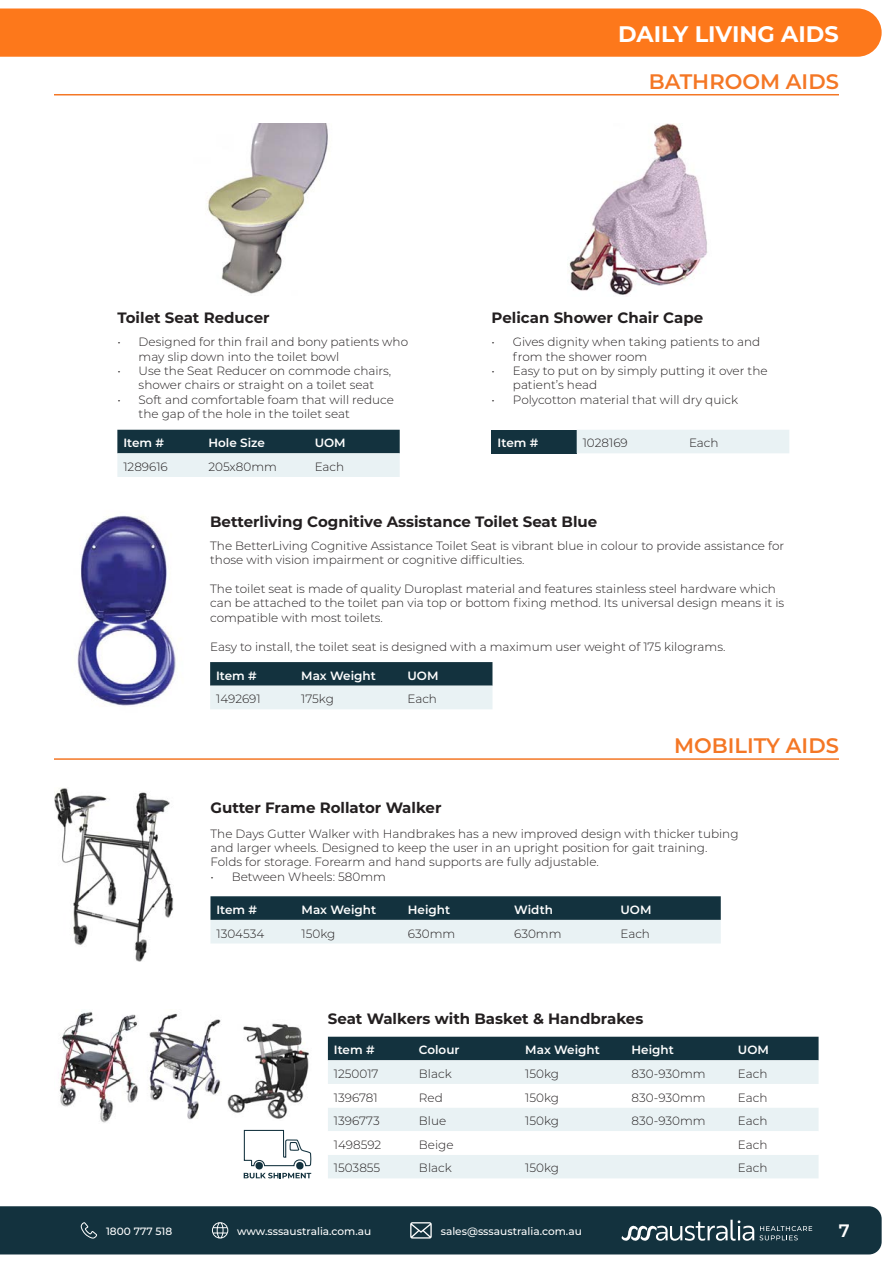
<style>
.page{position:relative;width:893px;height:1263px;background:#fff}
.page>*{position:absolute;margin:0;border:0;box-sizing:border-box;transform-origin:0 0}
.t1{font:700 22.5px "Montserrat";color:#fff}
.Daily_Living_Aid_Subheading{font:600 21px "Montserrat";color:#f47725}
.t2{font:600 18px "Montserrat";color:#fff}
.Product_Heading_Product_Name{font:700 15px "Montserrat";color:#231f20}
.Body_Text{font:300 12px/14.4px "Montserrat";color:#231f20}
.Table_-_Body_Text{font:300 12px "Montserrat";color:#231f20}
.Table_-_Heading{font:600 12px "Montserrat";color:#fff}
.t3{font:500 10.5px "Montserrat";color:#fff}
</style>
<div class="page">
<div style="left:0;top:9px;width:882px;height:48px;background:#fd781b"></div>
<svg style="left:0;top:1206px;width:882px;height:48px;background:#1b3944"></svg>
<svg style="left:210px;top:896px;width:511px;height:47px;background:#7e9299"></svg>
<img style="left:54px;top:788px;width:120px;height:173px">
<img style="left:207px;top:124px;width:121px;height:170px">
<svg style="left:117px;top:430px;width:283px;height:47px;background:#80939a"></svg>
<img style="left:569px;top:124px;width:139px;height:171px">
<div style="left:492px;top:430px;width:85px;height:23px;background:#13323e"></div>
<div style="left:577px;top:430px;width:212px;height:23px;background:#e9f2f4"></div>
<svg style="left:210px;top:662px;width:282px;height:47px;background:#7e9299"></svg>
<img style="left:77px;top:515px;width:99px;height:191px">
<hr style="left:54px;top:94px;width:785px;height:1px;background:#f47725">
<hr style="left:54px;top:758px;width:785px;height:2px;background:#f47725">
<img style="left:59px;top:1011px;width:162px;height:112px">
<img style="left:227px;top:1023px;width:82px;height:96px">
<div style="left:328px;top:1037px;width:491px;height:23px;background:#13323e"></div>
<div style="left:328px;top:1060px;width:491px;height:118px;background:#e9f2f4"></div>
<svg style="left:328px;top:1084px;width:491px;height:71px"></svg>
<svg style="left:243px;top:1129px;width:69px;height:49px"></svg>
<h1 class="t1" style="left:618px;top:18px;width:222px">DAILY LIVING AIDS</h1>
<p class="Daily_Living_Aid_Subheading" style="left:649px;top:66px;width:192px">BATHROOM AIDS</p>
<p class="Product_Heading_Product_Name" style="left:117px;top:307px;width:154px">Toilet Seat Reducer</p>
<p class="Body_Text" style="left:139px;top:334px;width:271px;text-indent:-21px">• Designed for thin frail and bony patients who may slip down into the toilet bowl</p>
<p class="Body_Text" style="left:117px;top:363px;width:275px;text-align:center">• Use the Seat Reducer on commode chairs, shower chairs or straight on a toilet seat</p>
<p class="Body_Text" style="left:139px;top:392px;width:257px;text-indent:-21px">• Soft and comfortable foam that will reduce the gap of the hole in the toilet seat</p>
<p class="Table_-_Heading" style="left:123px;top:435px;width:42px">Item #</p>
<p class="Table_-_Heading" style="left:208px;top:435px;width:58px">Hole Size</p>
<p class="Table_-_Heading" style="left:315px;top:435px;width:33px">UOM</p>
<p class="Table_-_Body_Text" style="left:123px;top:459px;width:46px">1289616</p>
<p class="Table_-_Body_Text" style="left:208px;top:459px;width:70px">205x80mm</p>
<p class="Table_-_Body_Text" style="left:315px;top:459px;width:31px">Each</p>
<p class="Product_Heading_Product_Name" style="left:492px;top:307px;width:213px">Pelican Shower Chair Cape</p>
<p class="Body_Text" style="left:513px;top:334px;width:249px;text-indent:-21px">• Gives dignity when taking patients to and from the shower room</p>
<p class="Body_Text" style="left:513px;top:363px;width:256px;text-indent:-21px">• Easy to put on by simply putting it over the patient’s head</p>
<p class="Body_Text" style="left:492px;top:392px;width:248px">• Polycotton material that will dry quick</p>
<p class="Table_-_Heading" style="left:498px;top:435px;width:42px">Item #</p>
<p class="Table_-_Body_Text" style="left:583px;top:435px;width:47px">1028169</p>
<p class="Table_-_Body_Text" style="left:689px;top:435px;width:31px">Each</p>
<p class="Product_Heading_Product_Name" style="left:210px;top:511px;width:389px">Betterliving Cognitive Assistance Toilet Seat Blue</p>
<p class="Body_Text" style="left:210px;top:538px;width:575px">The BetterLiving Cognitive Assistance Toilet Seat is vibrant blue in colour to provide assistance for those with vision impairment or cognitive difficulties.</p>
<p class="Body_Text" style="left:210px;top:581px;width:576px">The toilet seat is made of quality Duroplast material and features stainless steel hardware which can be attached to the toilet pan via top or bottom fixing method. Its universal design means it is compatible with most toilets.</p>
<p class="Body_Text" style="left:210px;top:639px;width:517px">Easy to install, the toilet seat is designed with a maximum user weight of 175 kilograms.</p>
<p class="Table_-_Heading" style="left:216px;top:667px;width:42px">Item #</p>
<p class="Table_-_Heading" style="left:301px;top:667px;width:76px">Max Weight</p>
<p class="Table_-_Heading" style="left:407px;top:667px;width:33px">UOM</p>
<p class="Table_-_Body_Text" style="left:216px;top:691px;width:46px">1492691</p>
<p class="Table_-_Body_Text" style="left:301px;top:691px;width:34px">175kg</p>
<p class="Table_-_Body_Text" style="left:407px;top:691px;width:31px">Each</p>
<p class="Daily_Living_Aid_Subheading" style="left:674px;top:730px;width:166px">MOBILITY AIDS</p>
<p class="Product_Heading_Product_Name" style="left:210px;top:797px;width:233px">Gutter Frame Rollator Walker</p>
<p class="Body_Text" style="left:210px;top:826px;width:530px">The Days Gutter Walker with Handbrakes has a new improved design with thicker tubing and larger wheels. Designed to keep the user in an upright position for gait training.<br>Folds for storage. Forearm and hand supports are fully adjustable.</p>
<p class="Body_Text" style="left:210px;top:869px;width:177px">• Between Wheels: 580mm</p>
<p class="Table_-_Heading" style="left:216px;top:901px;width:42px">Item #</p>
<p class="Table_-_Heading" style="left:302px;top:901px;width:76px">Max Weight</p>
<p class="Table_-_Heading" style="left:408px;top:901px;width:44px">Height</p>
<p class="Table_-_Heading" style="left:514px;top:901px;width:40px">Width</p>
<p class="Table_-_Heading" style="left:620px;top:901px;width:33px">UOM</p>
<p class="Table_-_Body_Text" style="left:216px;top:925px;width:49px">1304534</p>
<p class="Table_-_Body_Text" style="left:302px;top:925px;width:35px">150kg</p>
<p class="Table_-_Body_Text" style="left:408px;top:925px;width:49px">630mm</p>
<p class="Table_-_Body_Text" style="left:514px;top:925px;width:49px">630mm</p>
<p class="Table_-_Body_Text" style="left:620px;top:925px;width:31px">Each</p>
<p class="Product_Heading_Product_Name" style="left:328px;top:1008px;width:317px">Seat Walkers with Basket &amp; Handbrakes</p>
<p class="Table_-_Heading" style="left:334px;top:1041px;width:42px">Item #</p>
<p class="Table_-_Heading" style="left:419px;top:1041px;width:42px">Colour</p>
<p class="Table_-_Heading" style="left:525px;top:1041px;width:76px">Max Weight</p>
<p class="Table_-_Heading" style="left:632px;top:1041px;width:44px">Height</p>
<p class="Table_-_Heading" style="left:738px;top:1041px;width:33px">UOM</p>
<p class="Table_-_Body_Text" style="left:334px;top:1065px;width:46px">1250017</p>
<p class="Table_-_Body_Text" style="left:419px;top:1065px;width:34px">Black</p>
<p class="Table_-_Body_Text" style="left:525px;top:1065px;width:35px">150kg</p>
<p class="Table_-_Body_Text" style="left:632px;top:1065px;width:76px">830-930mm</p>
<p class="Table_-_Body_Text" style="left:738px;top:1065px;width:31px">Each</p>
<p class="Table_-_Body_Text" style="left:334px;top:1089px;width:45px">1396781</p>
<p class="Table_-_Body_Text" style="left:419px;top:1089px;width:25px">Red</p>
<p class="Table_-_Body_Text" style="left:525px;top:1089px;width:35px">150kg</p>
<p class="Table_-_Body_Text" style="left:632px;top:1089px;width:76px">830-930mm</p>
<p class="Table_-_Body_Text" style="left:738px;top:1089px;width:31px">Each</p>
<p class="Table_-_Body_Text" style="left:334px;top:1113px;width:47px">1396773</p>
<p class="Table_-_Body_Text" style="left:419px;top:1113px;width:29px">Blue</p>
<p class="Table_-_Body_Text" style="left:525px;top:1113px;width:35px">150kg</p>
<p class="Table_-_Body_Text" style="left:632px;top:1113px;width:76px">830-930mm</p>
<p class="Table_-_Body_Text" style="left:738px;top:1113px;width:31px">Each</p>
<p class="Table_-_Body_Text" style="left:334px;top:1136px;width:49px">1498592</p>
<p class="Table_-_Body_Text" style="left:419px;top:1136px;width:36px">Beige</p>
<p class="Table_-_Body_Text" style="left:738px;top:1136px;width:31px">Each</p>
<p class="Table_-_Body_Text" style="left:334px;top:1160px;width:48px">1503855</p>
<p class="Table_-_Body_Text" style="left:419px;top:1160px;width:34px">Black</p>
<p class="Table_-_Body_Text" style="left:525px;top:1160px;width:35px">150kg</p>
<p class="Table_-_Body_Text" style="left:738px;top:1160px;width:31px">Each</p>
<p class="t3" style="left:106px;top:1223px;width:68px">1800 777 518</p>
<p class="t3" style="left:237px;top:1223px;width:136px">www.sssaustralia.com.au</p>
<p class="t3" style="left:441px;top:1223px;width:143px">sales@sssaustralia.com.au</p>
<h3 class="t2" style="left:839px;top:1218px;width:12px">7</h3>
</div>
